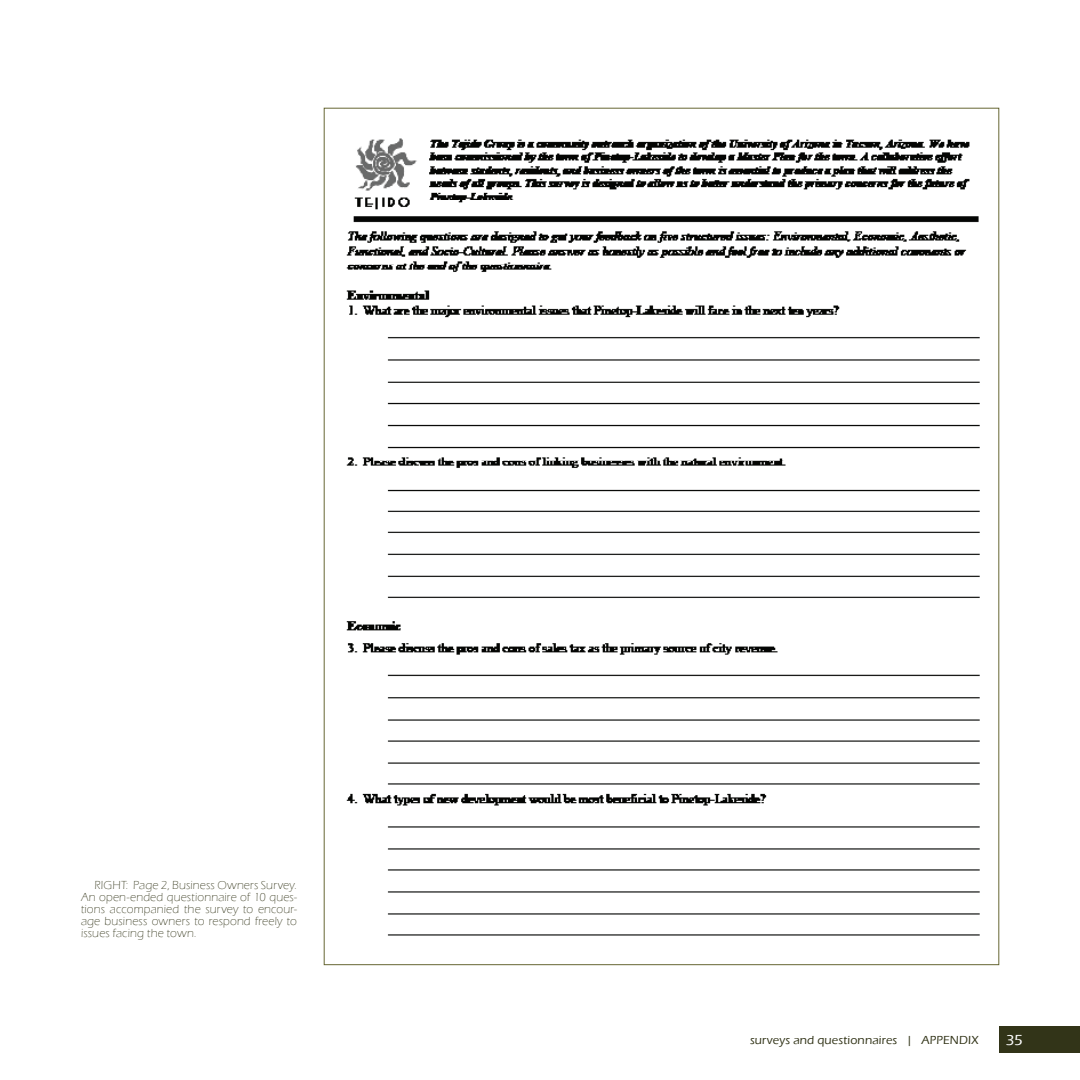
<style>
.page{position:relative;width:1080px;height:1080px;background:#fff}
.page>*{position:absolute;margin:0;border:0;box-sizing:border-box;transform-origin:0 0}
.t1{font:500 15px "Eras ITC";color:#fff}
.t2{font:300 12px/12px "Eras ITC";letter-spacing:.015em;color:#323418;text-align:justify}
.t3{font:500 12px "Eras ITC";letter-spacing:.015em;color:#323418}
</style>
<div class="page">
<div style="left:999px;top:1026px;width:81px;height:27px;background:#323418"></div>
<img style="left:346px;top:138px;width:634px;height:798px">
<p class="t2" style="left:81px;top:880px;width:217px;text-indent:14px">RIGHT: Page 2, Business Owners Survey.<br>An open-ended questionnaire of 10 ques&shy;tions accompanied the survey to encour&shy;age business owners to respond freely to issues facing the town.</p>
<p class="t3" style="left:750px;top:1033px;width:230px">surveys and questionnaires | APPENDIX</p>
<p class="t1" style="left:1006px;top:1031px;width:18px">35</p>
</div>
